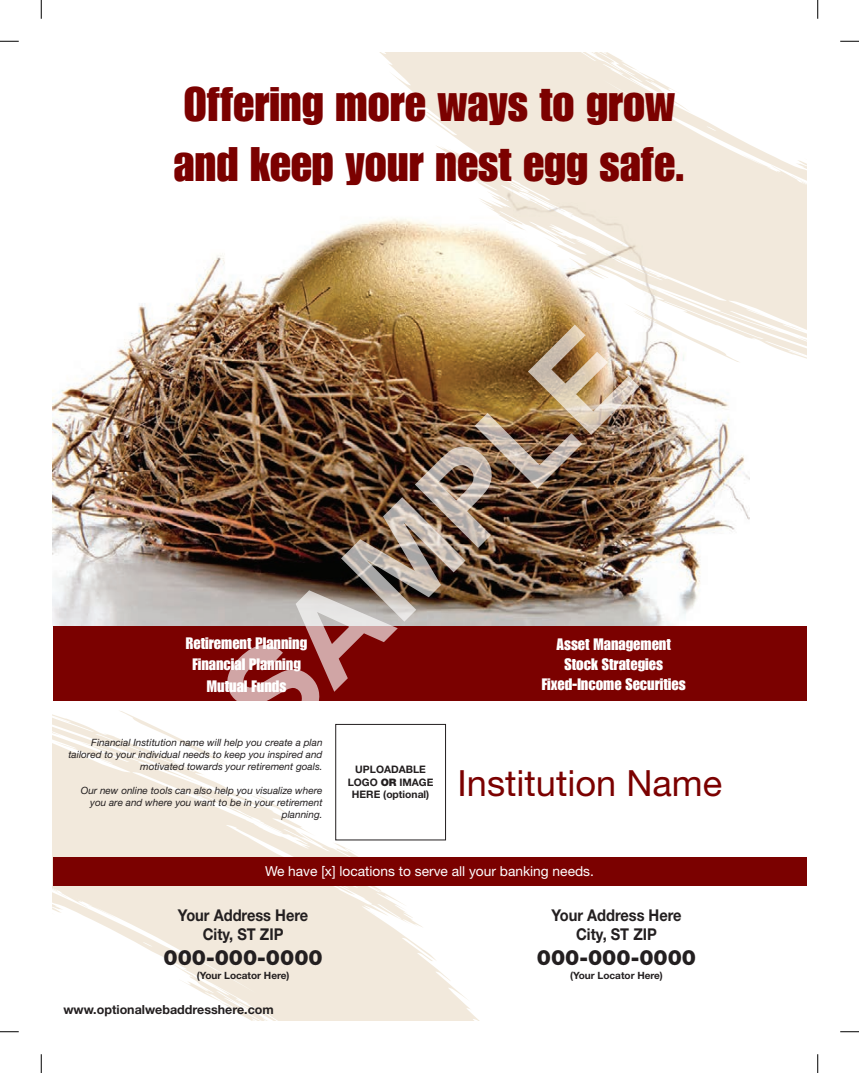
<style>
.page{position:relative;width:859px;height:1073px;background:#fff}
.page>*{position:absolute;margin:0;border:0;box-sizing:border-box;transform-origin:0 0}
.t1{font:700 125px "Arial";color:rgb(255 255 255/.65)}
.t2{font:47.5px/60px "Impact";color:#7b0100}
.t3{font:36.12px "Helvetica Neue LT Std";color:#7b0100}
.t4{font:900 21.25px "Helvetica Neue LT Std";color:#231f20}
.t5{font:16.25px/21.2px "Impact";color:#fff;text-align:center}
.t6{font:700 16.25px/18.9px "Helvetica Neue LT Std";color:#231f20;text-align:center;scale:.9 1}
.t7{font:13.75px "Helvetica Neue LT Std";color:#fff}
.t8{font:700 12.5px "Helvetica Neue LT Std";color:#231f20}
.t9{font:700 10.38px/12.4px "Helvetica Neue LT Std";color:#231f20;text-align:center}
.t10{font:italic 10px/12px "Helvetica Neue LT Std";color:#231f20;text-align:right}
.t11{font:700 10px "Helvetica Neue LT Std";color:#231f20}
.s1{font-weight:900}
</style>
<div class="page">
<svg style="left:52px;top:714px;width:452px;height:306px;fill:#f2e9dc"></svg>
<svg style="left:118px;top:711px;width:117px;height:59px"></svg>
<svg style="left:246px;top:821px;width:48px;height:32px"></svg>
<svg style="left:232px;top:793px;width:58px;height:22px"></svg>
<svg style="left:99px;top:907px;width:17px;height:11px"></svg>
<svg style="left:167px;top:960px;width:42px;height:27px"></svg>
<svg style="left:52px;top:842px;width:36px;height:66px"></svg>
<img style="left:52px;top:225px;width:697px;height:401px">
<svg style="left:355px;top:52px;width:451px;height:350px"></svg>
<svg style="left:623px;top:303px;width:118px;height:59px"></svg>
<svg style="left:564px;top:219px;width:49px;height:33px"></svg>
<svg style="left:569px;top:258px;width:39px;height:21px"></svg>
<svg style="left:614px;top:262px;width:12px;height:7px"></svg>
<svg style="left:742px;top:155px;width:18px;height:10px"></svg>
<svg style="left:649px;top:85px;width:42px;height:28px"></svg>
<svg style="left:771px;top:165px;width:35px;height:66px;background:#f2eade"></svg>
<div style="left:52px;top:857px;width:754px;height:28px;background:#7b0100"></div>
<div style="left:52px;top:626px;width:754px;height:75px;background:#7b0100"></div>
<div style="left:336px;top:724px;width:109px;height:116px;background:#fff"></div>
<div style="left:335px;top:724px;width:111px;height:116px;border:1px solid #231f20"></div>
<svg style="left:0;top:40px;width:19px;height:2px"></svg>
<svg style="left:840px;top:40px;width:19px;height:2px"></svg>
<svg style="left:0;top:1031px;width:19px;height:1px"></svg>
<svg style="left:840px;top:1031px;width:19px;height:1px"></svg>
<svg style="left:40px;top:0;width:2px;height:19px"></svg>
<svg style="left:40px;top:1054px;width:2px;height:18px"></svg>
<svg style="left:817px;top:0;width:1px;height:19px"></svg>
<svg style="left:817px;top:1054px;width:1px;height:18px"></svg>
<h2 class="t2" style="left:173px;top:73px;width:513px">Offering more ways to grow and keep your nest egg safe.</h2>
<h1 class="t1" style="left:186px;top:661px;width:522px;rotate:-45deg">SAMPLE</h1>
<h3 class="t5" style="left:186px;top:632px;width:123px">Retirement Planning<br>Financial Planning<br>Mutual Funds</h3>
<h3 class="t5" style="left:542px;top:634px;width:145px;line-height:20px">Asset Management<br>Stock Strategies<br>Fixed-Income Securities</h3>
<p class="t10" style="left:68px;top:736px;width:256px">Financial Institution name will help you create a plan tailored to your individual needs to keep you inspired and motivated towards your retirement goals.</p>
<p class="t10" style="left:81px;top:784px;width:243px">Our new online tools can also help you visualize where you are and where you want to be in your retirement planning.</p>
<p class="t9" style="left:348px;top:763px;width:87px">UPLOADABLE<br>LOGO <span class="s1">OR</span> IMAGE<br>HERE (optional)</p>
<h3 class="t3" style="left:458px;top:761px;width:266px">Institution Name</h3>
<h3 class="t7" style="left:265px;top:863px;width:330px">We have [x] locations to serve all your banking needs.</h3>
<h3 class="t6" style="left:178px;top:905px;width:146px">Your Address Here<br>City, ST ZIP</h3>
<h3 class="t4" style="left:163px;top:945px;width:161px">000-000-0000</h3>
<p class="t11" style="left:197px;top:969px;width:94px">(Your Locator Here)</p>
<p class="t8" style="left:63px;top:1001px;width:212px">www.optionalwebaddresshere.com</p>
<h3 class="t6" style="left:551px;top:905px;width:146px">Your Address Here<br>City, ST ZIP</h3>
<h3 class="t4" style="left:537px;top:945px;width:161px">000-000-0000</h3>
<p class="t11" style="left:570px;top:969px;width:94px">(Your Locator Here)</p>
</div>
